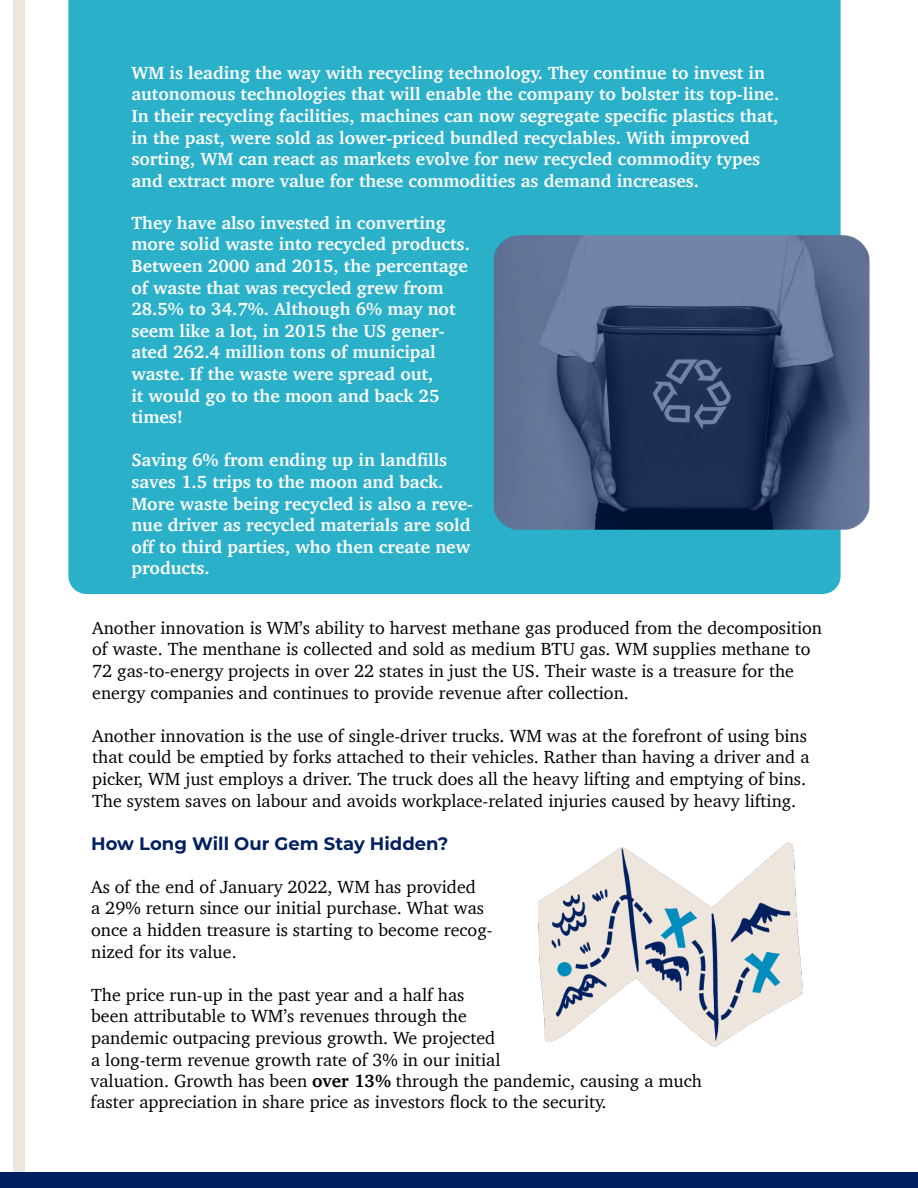
<style>
.page{position:relative;width:918px;height:1188px;background:#fff}
.page>*{position:absolute;margin:0;border:0;box-sizing:border-box;transform-origin:0 0}
.t1{font:18px/21.6px "Charter";color:#000}
.t2{font:700 18px/21.6px "Charter";color:#fff}
.t3{font:700 18px "Montserrat";color:#002060}
.s1{font-weight:700}
</style>
<div class="page">
<div style="left:14px;top:0;width:11px;height:1188px;background:#eee5dd"></div>
<img style="left:538px;top:842px;width:264px;height:205px">
<div style="left:68px;top:0;width:773px;height:594px;background:#2bb0c9"></div>
<img style="left:494px;top:235px;width:376px;height:295px">
<div style="left:0;top:1173px;width:918px;height:15px;background:#002060"></div>
<p class="t2" style="left:131px;top:62px;width:649px">WM is leading the way with recycling technology. They continue to invest in autonomous technologies that will enable the company to bolster its top-line.<br>In their recycling facilities, machines can now segregate specific plastics that, in the past, were sold as lower-priced bundled recyclables. With improved sorting, WM can react as markets evolve for new recycled commodity types and extract more value for these commodities as demand increases.</p>
<p class="t2" style="left:131px;top:212px;width:340px">They have also invested in converting more solid waste into recycled products.<br>Between 2000 and 2015, the percentage of waste that was recycled grew from 28.5% to 34.7%. Although 6% may not seem like a lot, in 2015 the US gener&shy;ated 262.4 million tons of municipal waste. If the waste were spread out,<br>it would go to the moon and back 25 times!</p>
<p class="t2" style="left:131px;top:449px;width:343px">Saving 6% from ending up in landfills saves 1.5 trips to the moon and back.<br>More waste being recycled is also a reve&shy;nue driver as recycled materials are sold off to third parties, who then create new products.</p>
<p class="t1" style="left:92px;top:617px;width:731px">Another innovation is WM’s ability to harvest methane gas produced from the decomposition of waste. The menthane is collected and sold as medium BTU gas. WM supplies methane to 72 gas-to-energy projects in over 22 states in just the US. Their waste is a treasure for the energy companies and continues to provide revenue after collection.</p>
<p class="t1" style="left:92px;top:725px;width:719px">Another innovation is the use of single-driver trucks. WM was at the forefront of using bins that could be emptied by forks attached to their vehicles. Rather than having a driver and a picker, WM just employs a driver. The truck does all the heavy lifting and emptying of bins.<br>The system saves on labour and avoids workplace-related injuries caused by heavy lifting.</p>
<p class="t3" style="left:91px;top:830px;width:359px">How Long Will Our Gem Stay Hidden?</p>
<p class="t1" style="left:91px;top:876px;width:403px">As of the end of January 2022, WM has provided<br>a 29% return since our initial purchase. What was once a hidden treasure is starting to become recog&shy;nized for its value.</p>
<p class="t1" style="left:91px;top:984px;width:411px">The price run-up in the past year and a half has been attributable to WM’s revenues through the pandemic outpacing previous growth. We projected a long-term revenue growth rate of 3% in our initial</p>
<p class="t1" style="left:91px;top:1070px;width:613px">valuation. Growth has been <span class="s1">over 13%</span> through the pandemic, causing a much faster appreciation in share price as investors flock to the security.</p>
</div>
